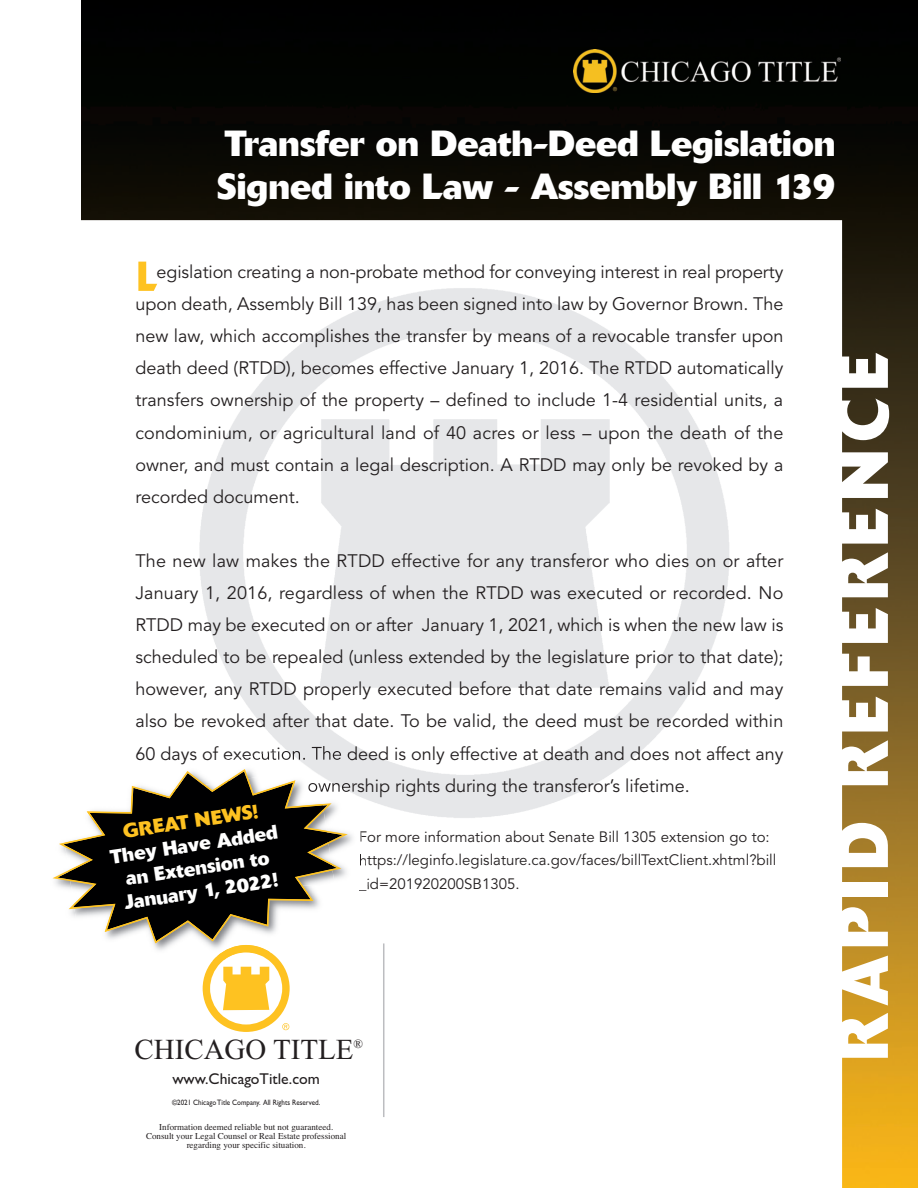
<style>
.page{position:relative;width:918px;height:1188px;background:#fff}
.page>*{position:absolute;margin:0;border:0;box-sizing:border-box;transform-origin:0 0}
.t1{font:700 72px "Delta";letter-spacing:.12em;color:#fff;scale:.9 1}
.t2{font:700 36px/43.2px "Delta";color:#fff}
.t3{font:28.95px "Times New Roman";color:#231f20}
.t4{font:700 19.65px/23.5px "Delta";color:#fff;text-align:center}
.t5{font:700 19.65px "Delta";color:#fec221}
.t6{font:18px/32.1px "Avenir";color:#231f20;text-align:justify}
.t7{font:15.6px "Gill Sans";color:#231f20}
.t8{font:15px/23.9px "Avenir";color:#231f20}
.t9{font:12.6px "Times New Roman";color:#231f20}
.t10{font:9px/9px "Times";color:#231f20;text-align:center}
.t11{font:7.8px "Gill Sans";color:#231f20;scale:.9 1}
</style>
<div class="page">
<img style="left:81px;top:0;width:837px;height:1188px">
<svg style="left:138px;top:262px;width:19px;height:29px"></svg>
<img style="left:573px;top:50px;width:268px;height:43px">
<svg style="left:203px;top:980px;width:87px;height:52px"></svg>
<hr style="left:383px;top:943px;width:1px;height:174px;background:#bcbdc0">
<img style="left:52px;top:772px;width:324px;height:208px">
<img style="left:140px;top:741px;width:229px;height:144px">
<img style="left:348px;top:782px;width:7px;height:10px">
<svg style="left:360px;top:831px;width:3px;height:11px"></svg>
<img style="left:360px;top:854px;width:6px;height:16px">
<svg style="left:359px;top:878px;width:11px;height:13px"></svg>
<svg style="left:53px;top:769px;width:295px;height:174px"></svg>
<img style="left:84px;top:976px;width:133px;height:4px">
<img style="left:74px;top:885px;width:269px;height:91px">
<img style="left:59px;top:796px;width:6px;height:47px">
<img style="left:155px;top:768px;width:180px;height:117px">
<img style="left:217px;top:945px;width:48px;height:11px">
<img style="left:65px;top:778px;width:268px;height:165px">
<h2 class="t2" style="left:217px;top:125px;width:620px">Transfer on Death-Deed Legislation<br>Signed into Law - Assembly Bill 139</h2>
<p class="t6" style="left:135px;top:258px;width:650px;text-indent:21px">egislation creating a non-probate method for conveying interest in real property upon death, Assembly Bill 139, has been signed into law by Governor Brown. The new law, which accomplishes the transfer by means of a revocable transfer upon death deed (RTDD), becomes effective January 1, 2016. The RTDD automatically transfers ownership of the property – defined to include 1-4 residential units, a condominium, or agricultural land of 40 acres or less – upon the death of the owner, and must contain a legal description. A RTDD may only be revoked by a recorded document.</p>
<p class="t6" style="left:135px;top:547px;width:649px">The new law makes the RTDD effective for any transferor who dies on or after</p>
<p class="t6" style="left:135px;top:579px;width:649px">January 1, 2016, regardless of when the RTDD was executed or recorded. No</p>
<p class="t6" style="left:135px;top:611px;width:649px">RTDD may be executed on or after January 1, 2021, which is when the new law is</p>
<p class="t6" style="left:135px;top:643px;width:649px">scheduled to be repealed (unless extended by the legislature prior to that date);</p>
<p class="t6" style="left:135px;top:675px;width:649px">however, any RTDD properly executed before that date remains valid and may</p>
<p class="t6" style="left:135px;top:707px;width:649px">also be revoked after that date. To be valid, the deed must be recorded within</p>
<p class="t6" style="left:135px;top:739px;width:650px">60 days of execution. The deed is only effective at death and does not affect any</p>
<p class="t6" style="left:307px;top:771px;width:384px">ownership rights during the transferor’s lifetime.</p>
<p class="t5" style="left:122px;top:824px;width:138px;rotate:-8deg">GREAT NEWS!</p>
<p class="t4" style="left:109px;top:847px;width:171px;rotate:-8deg">They Have Added an Extension to<br>January 1, 2022!</p>
<p class="t8" style="left:359px;top:826px;width:419px">For more information about Senate Bill 1305 extension go to: https://leginfo.legislature.ca.gov/faces/billTextClient.xhtml?bill _id=201920200SB1305.</p>
<h3 class="t3" style="left:135px;top:1033px;width:221px">CHICAGO TITLE</h3>
<p class="t9" style="left:354px;top:1036px;width:11px">®</p>
<p class="t7" style="left:172px;top:1073px;width:149px">www.ChicagoTitle.com</p>
<p class="t11" style="left:172px;top:1099px;width:166px">©2021 Chicago Title Company. All Rights Reserved.</p>
<p class="t10" style="left:146px;top:1123px;width:202px">Information deemed reliable but not guaranteed.<br>Consult your Legal Counsel or Real Estate professional regarding your specific situation.</p>
<h1 class="t1" style="left:837px;top:1061px;width:788px;rotate:-90deg">RAPID REFERENCE</h1>
</div>
